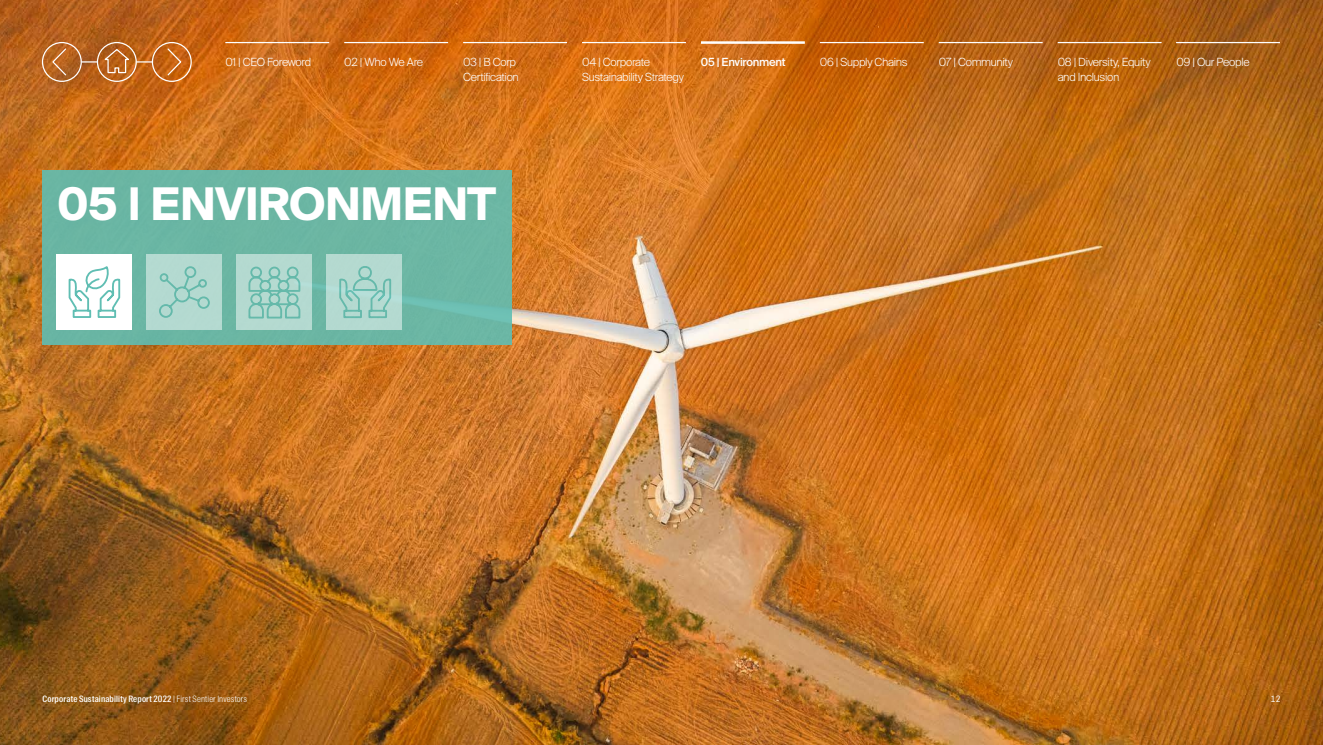
<style>
.page{position:relative;width:1323px;height:745px;background:#fff}
.page>*{position:absolute;margin:0;border:0;box-sizing:border-box;transform-origin:0 0}
.t1{font:700 45px "Suisse Intl";letter-spacing:-.015em;color:#fff}
.t2{font:300 11.25px/15px "Suisse Intl";letter-spacing:-.025em;color:#fff}
.t3{font:500 11.25px "Suisse Intl";letter-spacing:-.02em;color:#fff}
.t4{font:500 8.75px "Suisse Intl Cond";letter-spacing:.02em;color:#fff}
.t5{font:8.75px "Suisse Intl Cond";color:#fff}
.s1{font-weight:300}
</style>
<div class="page">
<img style="left:0;top:0;width:1323px;height:744px">
<div style="left:42px;top:170px;width:469px;height:174px;background:#6bb6a3"></div>
<svg style="left:41px;top:41px;width:151px;height:41px;background:#c27231"></svg>
<hr style="left:225px;top:42px;width:104px;height:1px;background:#fff">
<hr style="left:344px;top:42px;width:104px;height:1px;background:#fff">
<hr style="left:463px;top:42px;width:104px;height:1px;background:#fff">
<hr style="left:582px;top:42px;width:104px;height:1px;background:#fff">
<hr style="left:820px;top:42px;width:104px;height:1px;background:#fff">
<hr style="left:939px;top:42px;width:104px;height:1px;background:#fff">
<hr style="left:1058px;top:42px;width:103px;height:1px;background:#fff">
<hr style="left:1176px;top:42px;width:104px;height:1px;background:#fff">
<hr style="left:701px;top:41px;width:104px;height:3px;background:#fff">
<div style="left:327px;top:254px;width:75px;height:75px;background:#b4dad0"></div>
<svg style="left:339px;top:266px;width:53px;height:53px"></svg>
<div style="left:147px;top:254px;width:75px;height:75px;background:#b4dad1"></div>
<svg style="left:159px;top:266px;width:51px;height:52px"></svg>
<div style="left:237px;top:254px;width:75px;height:75px;background:#b4dad0"></div>
<svg style="left:248px;top:266px;width:53px;height:53px"></svg>
<div style="left:57px;top:254px;width:75px;height:75px;background:#fff"></div>
<svg style="left:68px;top:266px;width:53px;height:52px"></svg>
<p class="t2" style="left:225px;top:55px;width:87px">01 | CEO Foreword</p>
<p class="t2" style="left:344px;top:55px;width:80px">02 | Who We Are</p>
<p class="t2" style="left:582px;top:55px;width:103px">04 | Corporate<br>Sustainability Strategy</p>
<p class="t2" style="left:463px;top:55px;width:57px">03 | B Corp<br>Certification</p>
<p class="t2" style="left:820px;top:55px;width:89px">06 | Supply Chains</p>
<p class="t2" style="left:939px;top:55px;width:76px">07 | Community</p>
<p class="t2" style="left:1058px;top:55px;width:95px">08 | Diversity, Equity and Inclusion</p>
<p class="t3" style="left:701px;top:56px;width:86px">05 | Environment</p>
<p class="t2" style="left:1176px;top:55px;width:75px">09 | Our People</p>
<h1 class="t1" style="left:57px;top:178px;width:441px">05 | ENVIRONMENT</h1>
<p class="t4" style="left:43px;top:693px;width:206px">Corporate Sustainability Report 2022 <span class="s1">| First Sentier Investors</span></p>
<p class="t5" style="left:1271px;top:693px;width:11px">12</p>
</div>
